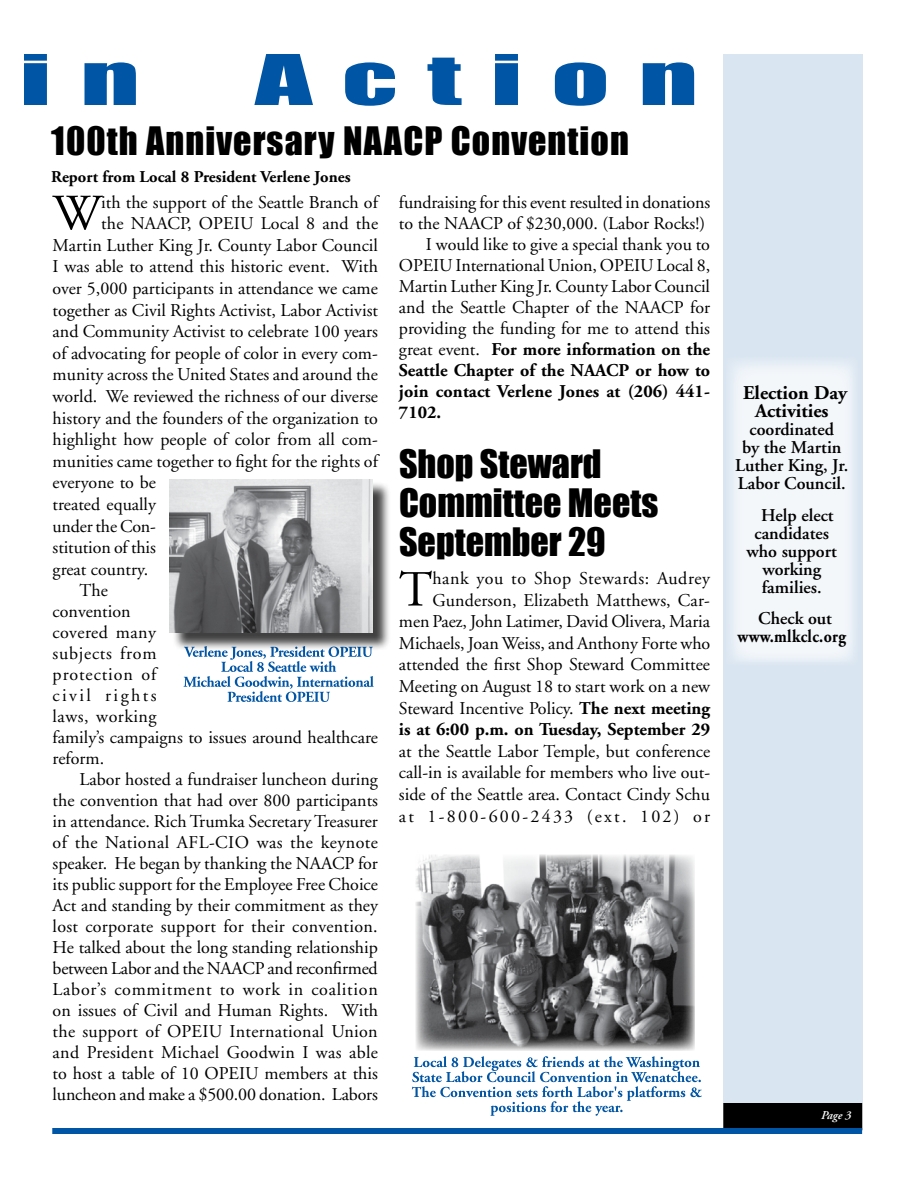
<style>
.page{position:relative;width:918px;height:1188px;background:#fff}
.page>*{position:absolute;margin:0;border:0;box-sizing:border-box;transform-origin:0 0}
.t1{font:64.5px "Impact";letter-spacing:.26em;color:#0055a4;scale:1.75 1}
.t2{font:50.55px "Adobe Garamond";color:#000}
.t3{font:36px/39px "Impact";color:#000}
.t4{font:36px "Impact";letter-spacing:.03em;color:#000}
.t5{font:700 19.5px/18px "Adobe Garamond";color:#000;text-align:center}
.t6{font:18px/21.6px "Adobe Garamond";color:#000;text-align:right}
.t7{font:700 18px "Adobe Garamond";color:#000}
.t8{font:600 18px/18px "Adobe Garamond";color:#000;text-align:center}
.t9{font:18px "Adobe Garamond";letter-spacing:.04em;color:#000}
.t10{font:18px "Adobe Garamond";letter-spacing:.025em;color:#000}
.t11{font:18px "Adobe Garamond";letter-spacing:.02em;color:#000}
.t12{font:700 18px "Adobe Garamond";letter-spacing:.02em;color:#000;scale:.88 1}
.t13{font:18px "Adobe Garamond";letter-spacing:.05em;color:#000}
.t14{font:18px "Adobe Garamond";letter-spacing:.03em;color:#000}
.t15{font:18px "Adobe Garamond";letter-spacing:.135em;color:#000}
.t16{font:700 16.5px "Adobe Garamond";color:#000}
.t17{font:italic 600 12px "Adobe Garamond";color:#fff}
.s1{font-weight:400}
.s2{font-weight:700}
</style>
<div class="page">
<div style="left:724px;top:1102px;width:138px;height:28px;background:#000"></div>
<div style="left:723px;top:1102px;width:139px;height:28px;border:2px solid #000"></div>
<div style="left:52px;top:1128px;width:810px;height:6px;background:#0055a4"></div>
<div style="left:723px;top:54px;width:139px;height:1048px;background:#d9e5f1"></div>
<div style="left:726px;top:357px;width:132px;height:308px;background:#e1ebf4"></div>
<div style="left:733px;top:365px;width:120px;height:297px;background:#f4f7fa"></div>
<img style="left:416px;top:855px;width:279px;height:196px">
<svg style="left:412px;top:1056px;width:290px;height:60px"></svg>
<svg style="left:184px;top:651px;width:190px;height:51px"></svg>
<div style="left:172px;top:482px;width:218px;height:169px;background:#000;opacity:.75"></div>
<img style="left:170px;top:479px;width:202px;height:153px">
<h1 class="t1" style="left:20px;top:40px;width:70px">i n</h1>
<h1 class="t1" style="left:255px;top:40px;width:255px">Action</h1>
<h3 class="t4" style="left:51px;top:119px;width:579px">100th Anniversary NAACP Convention</h3>
<p class="t16" style="left:51px;top:168px;width:301px">Report from Local 8 President Verlene Jones</p>
<h2 class="t2" style="left:53px;top:186px;width:50px">W</h2>
<p class="t6" style="left:101px;top:192px;width:278px">ith the support of the Seattle Branch of</p>
<p class="t6" style="left:101px;top:213px;width:278px">the NAACP, OPEIU Local 8 and the</p>
<p class="t6" style="left:53px;top:235px;width:327px">Martin Luther King Jr. County Labor Council</p>
<p class="t6" style="left:53px;top:256px;width:327px">I was able to attend this historic event. With</p>
<p class="t6" style="left:53px;top:278px;width:327px">over 5,000 participants in attendance we came</p>
<p class="t6" style="left:53px;top:300px;width:327px">together as Civil Rights Activist, Labor Activist</p>
<p class="t6" style="left:53px;top:321px;width:327px">and Community Activist to celebrate 100 years</p>
<p class="t6" style="left:53px;top:343px;width:327px">of advocating for people of color in every com-</p>
<p class="t6" style="left:53px;top:364px;width:327px">munity across the United States and around the</p>
<p class="t6" style="left:53px;top:386px;width:327px">world. We reviewed the richness of our diverse</p>
<p class="t6" style="left:53px;top:408px;width:327px">history and the founders of the organization to</p>
<p class="t6" style="left:53px;top:429px;width:327px">highlight how people of color from all com-</p>
<p class="t6" style="left:53px;top:451px;width:327px">munities came together to fight for the rights of</p>
<p class="t6" style="left:53px;top:472px;width:105px">everyone to be</p>
<p class="t6" style="left:53px;top:494px;width:105px">treated equally</p>
<p class="t6" style="left:53px;top:516px;width:105px">under the Con-</p>
<p class="t6" style="left:53px;top:537px;width:105px">stitution of this</p>
<p class="t6" style="left:53px;top:559px;width:97px">great country.</p>
<p class="t6" style="left:80px;top:580px;width:30px">The</p>
<p class="t6" style="left:53px;top:601px;width:79px">convention</p>
<p class="t10" style="left:53px;top:622px;width:105px">covered many</p>
<p class="t9" style="left:53px;top:643px;width:105px">subjects from</p>
<p class="t13" style="left:53px;top:664px;width:105px">protection of</p>
<p class="t15" style="left:53px;top:685px;width:105px">civil rights</p>
<p class="t14" style="left:53px;top:706px;width:105px">laws, working</p>
<p class="t6" style="left:53px;top:727px;width:327px">family’s campaigns to issues around healthcare</p>
<p class="t6" style="left:53px;top:748px;width:53px">reform.</p>
<p class="t6" style="left:80px;top:769px;width:300px">Labor hosted a fundraiser luncheon during</p>
<p class="t6" style="left:53px;top:790px;width:327px">the convention that had over 800 participants</p>
<p class="t6" style="left:53px;top:811px;width:327px">in attendance. Rich Trumka Secretary Treasurer</p>
<p class="t10" style="left:53px;top:833px;width:327px">of the National AFL-CIO was the keynote</p>
<p class="t6" style="left:53px;top:853px;width:327px">speaker. He began by thanking the NAACP for</p>
<p class="t6" style="left:53px;top:874px;width:327px">its public support for the Employee Free Choice</p>
<p class="t6" style="left:53px;top:895px;width:327px">Act and standing by their commitment as they</p>
<p class="t6" style="left:53px;top:916px;width:327px">lost corporate support for their convention.</p>
<p class="t6" style="left:53px;top:937px;width:327px">He talked about the long standing relationship</p>
<p class="t6" style="left:53px;top:958px;width:327px">between Labor and the NAACP and reconfirmed</p>
<p class="t9" style="left:53px;top:980px;width:327px">Labor’s commitment to work in coalition</p>
<p class="t6" style="left:53px;top:1000px;width:327px">on issues of Civil and Human Rights. With</p>
<p class="t6" style="left:53px;top:1021px;width:327px">the support of OPEIU International Union</p>
<p class="t11" style="left:53px;top:1043px;width:327px">and President Michael Goodwin I was able</p>
<p class="t6" style="left:53px;top:1063px;width:327px">to host a table of 10 OPEIU members at this</p>
<p class="t6" style="left:53px;top:1084px;width:327px">luncheon and make a $500.00 donation. Labors</p>
<p class="t6" style="left:399px;top:192px;width:313px">fundraising for this event resulted in donations</p>
<p class="t6" style="left:399px;top:213px;width:308px">to the NAACP of $230,000. (Labor Rocks!)</p>
<p class="t6" style="left:426px;top:234px;width:286px">I would like to give a special thank you to</p>
<p class="t6" style="left:399px;top:255px;width:313px">OPEIU International Union, OPEIU Local 8,</p>
<p class="t6" style="left:399px;top:276px;width:313px">Martin Luther King Jr. County Labor Council</p>
<p class="t6" style="left:399px;top:297px;width:313px">and the Seattle Chapter of the NAACP for</p>
<p class="t6" style="left:399px;top:318px;width:313px">providing the funding for me to attend this</p>
<p class="t7" style="left:399px;top:339px;width:313px"><span class="s1">great event.</span> For more information on the</p>
<p class="t7" style="left:399px;top:360px;width:313px">Seattle Chapter of the NAACP or how to</p>
<p class="t7" style="left:399px;top:381px;width:313px">join contact Verlene Jones at (206) 441-</p>
<p class="t7" style="left:399px;top:402px;width:44px">7102.</p>
<h3 class="t3" style="left:399px;top:444px;width:261px">Shop Steward<br>Committee Meets<br>September 29</h3>
<h2 class="t2" style="left:399px;top:562px;width:35px">T</h2>
<p class="t6" style="left:399px;top:568px;width:313px">hank you to Shop Stewards: Audrey Gunderson, Elizabeth Matthews, Car&shy;men Paez, John Latimer, David Olivera, Maria Michaels, Joan Weiss, and Anthony Forte who attended the first Shop Steward Committee Meeting on August 18 to start work on a new Steward Incentive Policy. <span class="s2">The next meeting is at 6:00 p.m. on Tuesday, September 29</span></p>
<p class="t6" style="left:399px;top:741px;width:313px;text-align:justify">at the Seattle Labor Temple, but conference call-in is available for members who live out&shy;side of the Seattle area. Contact Cindy Schu at 1-800-600-2433 (ext. 102) or</p>
<p class="t5" style="left:743px;top:385px;width:106px">Election Day<br>Activities</p>
<p class="t8" style="left:735px;top:421px;width:115px">coordinated<br>by the Martin<br>Luther King, Jr.<br>Labor Council.</p>
<p class="t8" style="left:761px;top:506px;width:74px">Help elect</p>
<p class="t8" style="left:754px;top:524px;width:76px">candidates</p>
<p class="t8" style="left:747px;top:542px;width:92px">who support</p>
<p class="t8" style="left:762px;top:560px;width:60px">working</p>
<p class="t8" style="left:762px;top:578px;width:61px">families.</p>
<p class="t8" style="left:758px;top:610px;width:75px">Check out</p>
<p class="t12" style="left:738px;top:627px;width:125px">www.mlkclc.org</p>
<p class="t17" style="left:821px;top:1108px;width:32px">Page 3</p>
</div>
